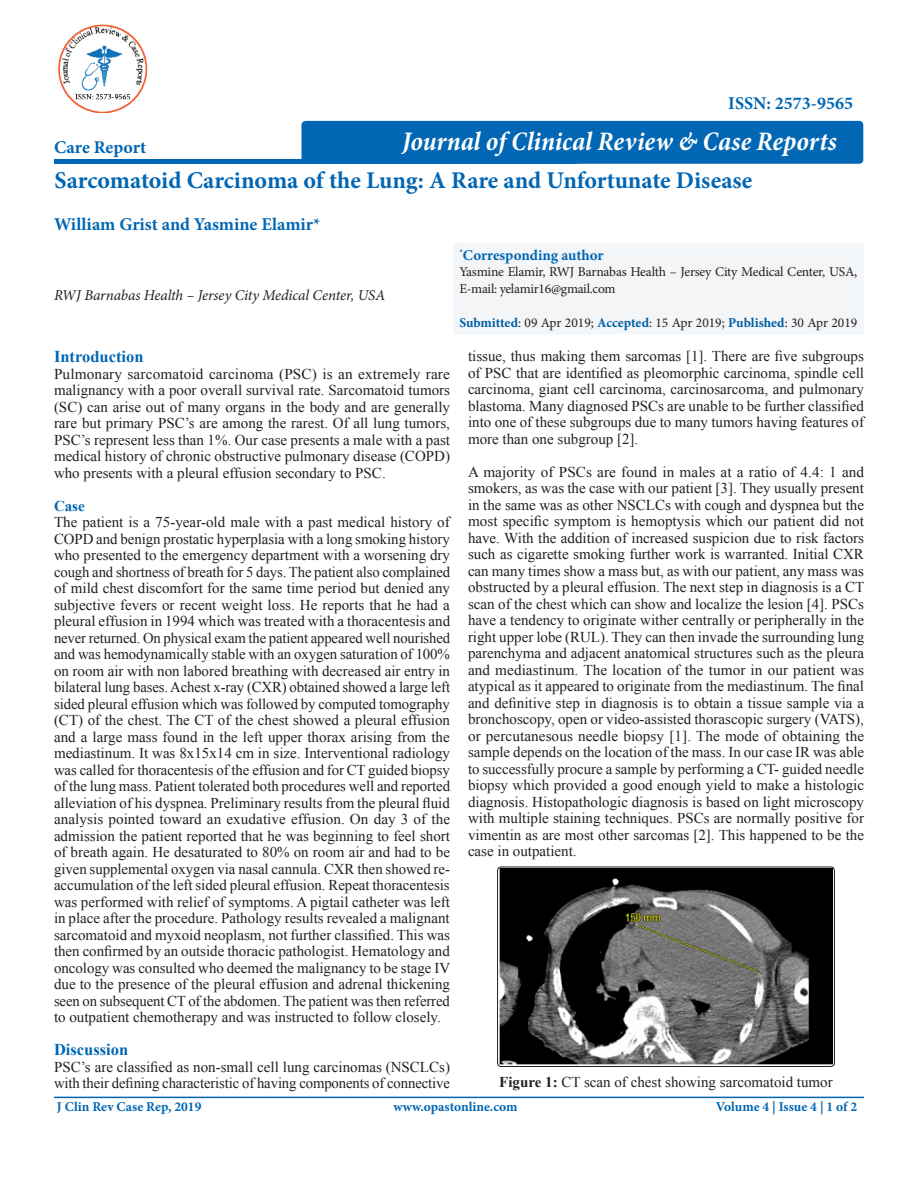
<style>
.page{position:relative;width:918px;height:1188px;background:#fff}
.page>*{position:absolute;margin:0;border:0;box-sizing:border-box;transform-origin:0 0}
.t1{font:italic 700 condensed 27px "Minion Pro";color:#fff}
.t2{font:700 24px "Minion Pro";color:#0166b3}
.t3{font:700 18px "Minion Pro";color:#0166b3}
.t4{font:700 16.5px "Times New Roman";color:#0166b3}
.t5{font:15px/16.5px "Times New Roman";color:#231f20;text-align:justify}
.t6{font:italic 15px "Minion Pro";letter-spacing:-.005em;color:#231f20}
.t7{font:700 15px "Minion Pro";color:#0166b3}
.t8{font:700 15px "Times New Roman";color:#0166b3}
.t9{font:13.5px/16.5px "Minion Pro";letter-spacing:-.015em;color:#231f20}
.t10{font:700 13.5px "Minion Pro";color:#0166b3}
.s1{font-weight:700;color:#005ea4}
.s2{font-weight:700}
</style>
<div class="page">
<div style="left:302px;top:121px;width:561px;height:43px;background:#0166b3;border-radius:4px"></div>
<svg style="left:54px;top:159px;width:250px;height:5px"></svg>
<hr style="left:54px;top:1097px;width:810px;height:1px;background:#0166b3">
<div style="left:448px;top:237px;width:418px;height:99px;background:#f3f5f7"></div>
<img style="left:498px;top:867px;width:336px;height:198px">
<div style="left:497px;top:867px;width:338px;height:200px;border:1px solid #231f20;border-radius:4px"></div>
<img style="left:58px;top:24px;width:90px;height:89px">
<p class="t3" style="left:54px;top:135px;width:94px">Care Report</p>
<p class="t3" style="left:728px;top:90px;width:126px">ISSN: 2573-9565</p>
<p class="t1" style="left:402px;top:122px;width:436px">Journal of Clinical Review &amp; Case Reports</p>
<p class="t2" style="left:55px;top:164px;width:699px">Sarcomatoid Carcinoma of the Lung: A Rare and Unfortunate Disease</p>
<p class="t3" style="left:54px;top:212px;width:268px">William Grist and Yasmine Elamir*</p>
<p class="t6" style="left:54px;top:284px;width:333px">RWJ Barnabas Health – Jersey City Medical Center, USA</p>
<p class="t4" style="left:54px;top:345px;width:91px">Introduction</p>
<p class="t5" style="left:54px;top:365px;width:398px">Pulmonary sarcomatoid carcinoma (PSC) is an extremely rare malignancy with a poor overall survival rate. Sarcomatoid tumors (SC) can arise out of many organs in the body and are generally rare but primary PSC’s are among the rarest. Of all lung tumors, PSC’s represent less than 1%. Our case presents a male with a past medical history of chronic obstructive pulmonary disease (COPD) who presents with a pleural effusion secondary to PSC.</p>
<p class="t8" style="left:54px;top:495px;width:32px">Case</p>
<p class="t5" style="left:54px;top:514px;width:398px">The patient is a 75-year-old male with a past medical history of COPD and benign prostatic hyperplasia with a long smoking history who presented to the emergency department with a worsening dry cough and shortness of breath for 5 days. The patient also complained of mild chest discomfort for the same time period but denied any subjective fevers or recent weight loss. He reports that he had a pleural effusion in 1994 which was treated with a thoracentesis and never returned. On physical exam the patient appeared well nourished and was hemodynamically stable with an oxygen saturation of 100% on room air with non labored breathing with decreased air entry in bilateral lung bases. Achest x-ray (CXR) obtained showed a large left sided pleural effusion which was followed by computed tomography (CT) of the chest. The CT of the chest showed a pleural effusion and a large mass found in the left upper thorax arising from the mediastinum. It was 8x15x14 cm in size. Interventional radiology was called for thoracentesis of the effusion and for CT guided biopsy of the lung mass. Patient tolerated both procedures well and reported alleviation of his dyspnea. Preliminary results from the pleural fluid analysis pointed toward an exudative effusion. On day 3 of the admission the patient reported that he was beginning to feel short of breath again. He desaturated to 80% on room air and had to be given supplemental oxygen via nasal cannula. CXR then showed re&shy;accumulation of the left sided pleural effusion. Repeat thoracentesis was performed with relief of symptoms. A pigtail catheter was left in place after the procedure. Pathology results revealed a malignant sarcomatoid and myxoid neoplasm, not further classified. This was then confirmed by an outside thoracic pathologist. Hematology and oncology was consulted who deemed the malignancy to be stage IV due to the presence of the pleural effusion and adrenal thickening seen on subsequent CT of the abdomen. The patient was then referred to outpatient chemotherapy and was instructed to follow closely.</p>
<p class="t4" style="left:54px;top:1038px;width:76px">Discussion</p>
<p class="t5" style="left:54px;top:1058px;width:398px">PSC’s are classified as non-small cell lung carcinomas (NSCLCs) with their defining characteristic of having components of connective</p>
<p class="t7" style="left:459px;top:244px;width:146px"><sup>*</sup>Corresponding author</p>
<p class="t9" style="left:459px;top:264px;width:399px">Yasmine Elamir, RWJ Barnabas Health – Jersey City Medical Center, USA,<br>E-mail: yelamir16@gmail.com</p>
<p class="t9" style="left:459px;top:315px;width:400px"><span class="s1">Submitted</span>: 09 Apr 2019; <span class="s1">Accepted</span>: 15 Apr 2019; <span class="s1">Published</span>: 30 Apr 2019</p>
<p class="t5" style="left:468px;top:348px;width:398px">tissue, thus making them sarcomas [1]. There are five subgroups of PSC that are identified as pleomorphic carcinoma, spindle cell carcinoma, giant cell carcinoma, carcinosarcoma, and pulmonary blastoma. Many diagnosed PSCs are unable to be further classified into one of these subgroups due to many tumors having features of more than one subgroup [2].</p>
<p class="t5" style="left:468px;top:463px;width:398px">A majority of PSCs are found in males at a ratio of 4.4: 1 and smokers, as was the case with our patient [3]. They usually present in the same was as other NSCLCs with cough and dyspnea but the most specific symptom is hemoptysis which our patient did not have. With the addition of increased suspicion due to risk factors such as cigarette smoking further work is warranted. Initial CXR can many times show a mass but, as with our patient, any mass was obstructed by a pleural effusion. The next step in diagnosis is a CT scan of the chest which can show and localize the lesion [4]. PSCs have a tendency to originate wither centrally or peripherally in the right upper lobe (RUL). They can then invade the surrounding lung parenchyma and adjacent anatomical structures such as the pleura and mediastinum. The location of the tumor in our patient was atypical as it appeared to originate from the mediastinum. The final and definitive step in diagnosis is to obtain a tissue sample via a bronchoscopy, open or video-assisted thorascopic surgery (VATS), or percutanesous needle biopsy [1]. The mode of obtaining the sample depends on the location of the mass. In our case IR was able to successfully procure a sample by performing a CT- guided needle biopsy which provided a good enough yield to make a histologic diagnosis. Histopathologic diagnosis is based on light microscopy with multiple staining techniques. PSCs are normally positive for vimentin as are most other sarcomas [2]. This happened to be the case in outpatient.</p>
<p class="t5" style="left:499px;top:1074px;width:335px"><span class="s2">Figure 1:</span> CT scan of chest showing sarcomatoid tumor</p>
<p class="t10" style="left:57px;top:1098px;width:146px">J Clin Rev Case Rep, 2019</p>
<p class="t10" style="left:393px;top:1097px;width:126px">www.opastonline.com</p>
<p class="t10" style="left:716px;top:1097px;width:143px">Volume 4 | Issue 4 | 1 of 2</p>
</div>
